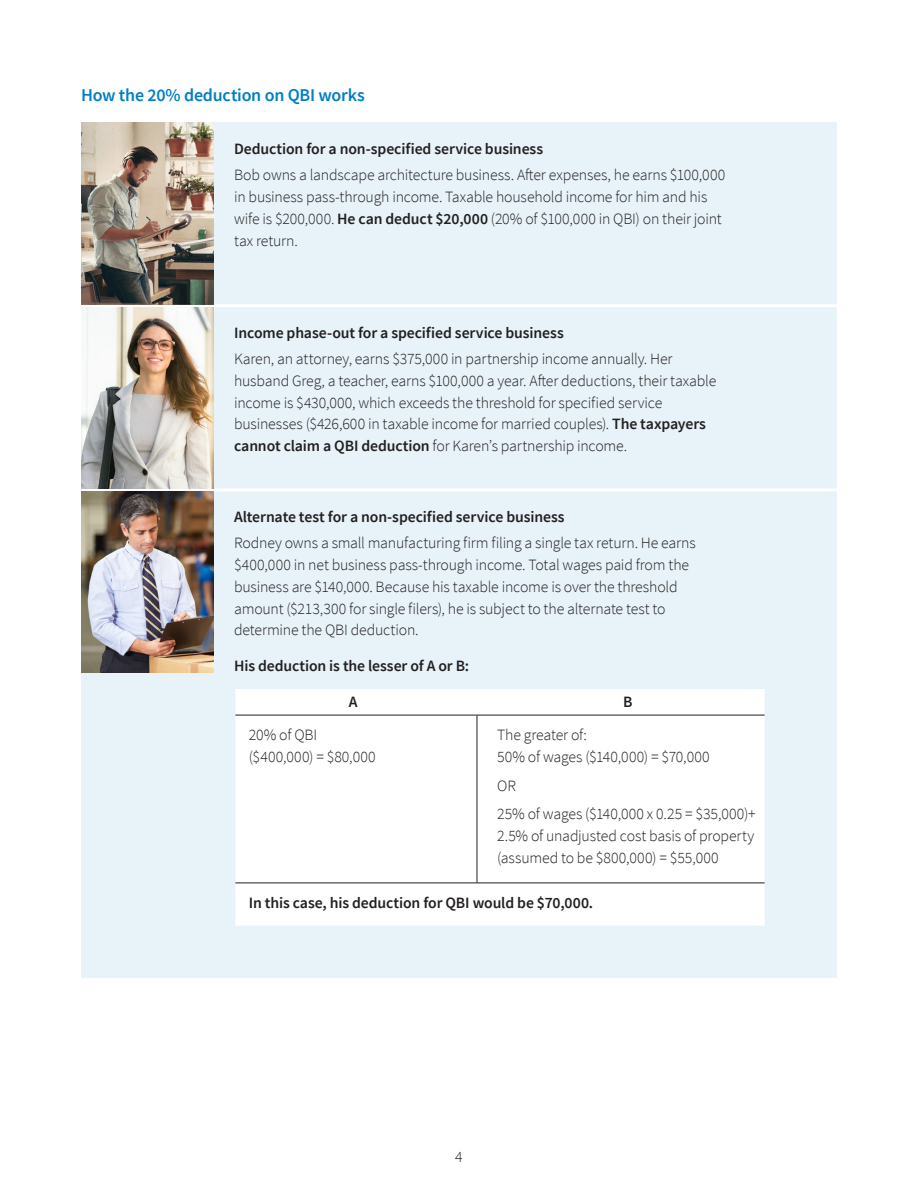
<style>
.page{position:relative;width:918px;height:1188px;background:#fff}
.page>*{position:absolute;margin:0;border:0;box-sizing:border-box;transform-origin:0 0}
.Subhead{font:600 18px "Source Sans Pro";letter-spacing:-.015em;color:#007ec5}
.Body{font:300 15.75px/21.8px "Source Sans Pro";letter-spacing:-.01em;color:#231f20}
.Subhead_2{font:600 15.75px "Source Sans Pro";letter-spacing:-.005em;color:#231f20}
.Body-2{font:600 15.75px "Source Sans Pro";letter-spacing:-.01em;color:#231f20}
.Body-3{font:300 15.75px/21.8px "Source Sans Pro";letter-spacing:.01em;color:#231f20}
.s1{font-weight:600}
</style>
<div class="page">
<div style="left:81px;top:307px;width:133px;height:671px;background:#e7f3f9"></div>
<div style="left:214px;top:122px;width:623px;height:856px;background:#e7f3f9"></div>
<hr style="left:214px;top:304px;width:623px;height:3px;background:#fff">
<hr style="left:81px;top:489px;width:133px;height:3px;background:#fff">
<hr style="left:214px;top:489px;width:623px;height:3px;background:#fff">
<img style="left:81px;top:122px;width:133px;height:182px">
<img style="left:81px;top:308px;width:133px;height:181px">
<img style="left:81px;top:492px;width:133px;height:181px">
<svg style="left:235px;top:689px;width:530px;height:237px"></svg>
<hr style="left:235px;top:715px;width:242px;height:1px;background:#231f20">
<hr style="left:477px;top:715px;width:288px;height:1px;background:#231f20">
<hr style="left:477px;top:715px;width:1px;height:168px;background:#231f20">
<hr style="left:235px;top:883px;width:242px;height:1px;background:#231f20">
<hr style="left:477px;top:883px;width:288px;height:1px;background:#231f20">
<p class="Subhead" style="left:81px;top:83px;width:286px">How the 20% deduction on QBI works</p>
<p class="Subhead_2" style="left:234px;top:139px;width:311px">Deduction for a non-specified service business</p>
<p class="Body" style="left:234px;top:164px;width:493px">Bob owns a landscape architecture business. After expenses, he earns $100,000 in business pass-through income. Taxable household income for him and his wife is $200,000. <span class="s1">He can deduct $20,000</span> (20% of $100,000 in QBI) on their joint tax return.</p>
<p class="Subhead_2" style="left:234px;top:323px;width:331px">Income phase-out for a specified service business</p>
<p class="Body" style="left:234px;top:348px;width:484px">Karen, an attorney, earns $375,000 in partnership income annually. Her husband Greg, a teacher, earns $100,000 a year. After deductions, their taxable income is $430,000, which exceeds the threshold for specified service businesses ($426,600 in taxable income for married couples). <span class="s1">The taxpayers cannot claim a QBI deduction</span> for Karen’s partnership income.</p>
<p class="Subhead_2" style="left:234px;top:507px;width:332px">Alternate test for a non-specified service business</p>
<p class="Body" style="left:234px;top:532px;width:463px">Rodney owns a small manufacturing firm filing a single tax return. He earns $400,000 in net business pass-through income. Total wages paid from the business are $140,000. Because his taxable income is over the threshold amount ($213,300 for single filers), he is subject to the alternate test to determine the QBI deduction.</p>
<p class="Body-2" style="left:234px;top:655px;width:237px">His deduction is the lesser of A or B:</p>
<p class="Body-2" style="left:349px;top:692px;width:10px">A</p>
<p class="Body-2" style="left:623px;top:692px;width:11px">B</p>
<p class="Body-3" style="left:249px;top:724px;width:128px">20% of QBI ($400,000) = $80,000</p>
<p class="Body" style="left:497px;top:724px;width:214px">The greater of:<br>50% of wages ($140,000) = $70,000</p>
<p class="Body" style="left:497px;top:775px;width:20px">OR</p>
<p class="Body" style="left:497px;top:803px;width:260px;text-align:justify">25% of wages ($140,000 x 0.25 = $35,000)+ 2.5% of unadjusted cost basis of property (assumed to be $800,000) = $55,000</p>
<p class="Body-2" style="left:249px;top:893px;width:346px">In this case, his deduction for QBI would be $70,000.</p>
<p class="Body" style="left:455px;top:1146px;width:9px">4</p>
</div>
